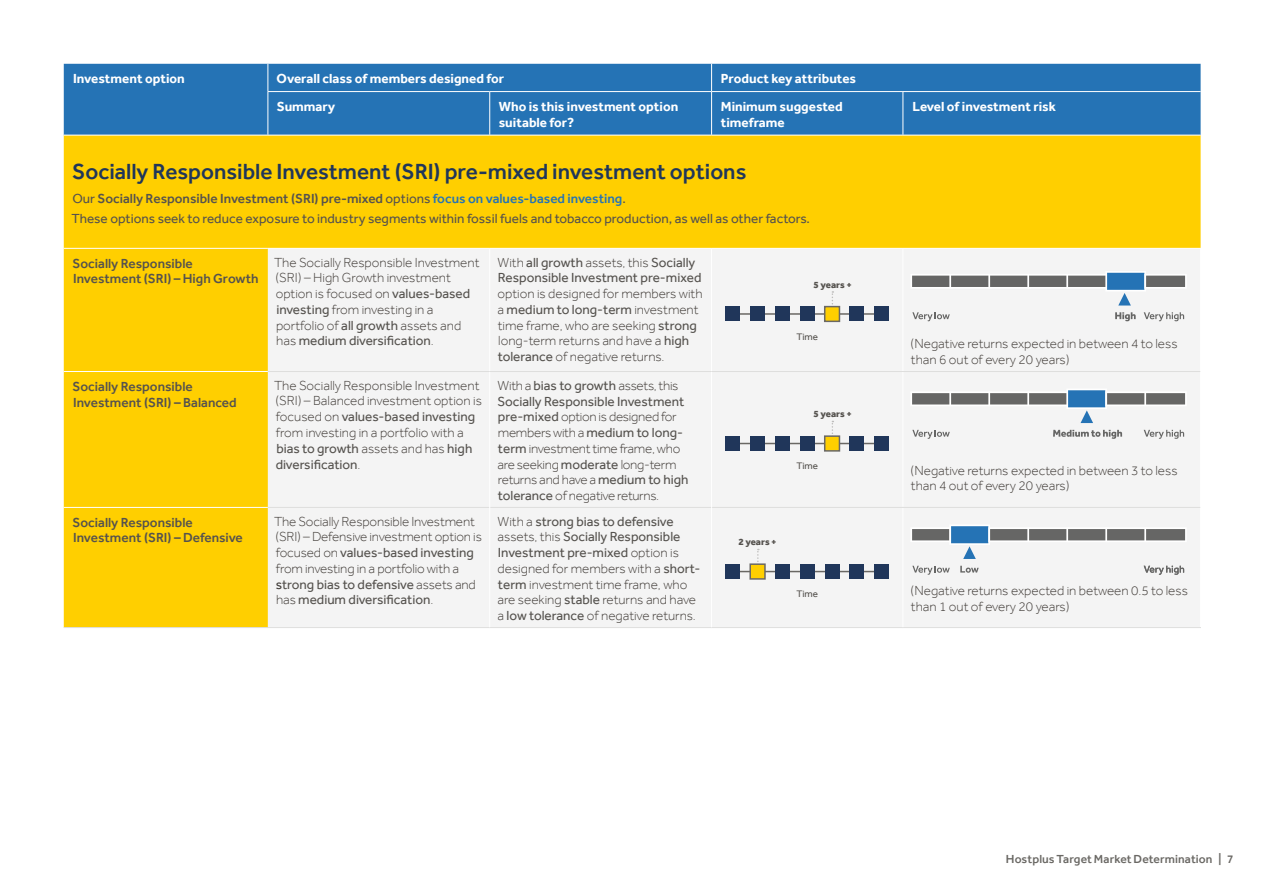
<style>
.page{position:relative;width:1263px;height:893px;background:#fff}
.page>*{position:absolute;margin:0;border:0;box-sizing:border-box;transform-origin:0 0}
.t1{font:500 22.5px "Effra";color:#20365a}
.t2{font:300 13.5px/15.8px "Effra";color:#413c38}
.t3{font:13.5px/20px "Effra";color:#55524e}
.t4{font:300 13.5px/15.8px "Effra";letter-spacing:-.02em;color:#413c38}
.t5{font:700 13.5px/15.8px "Effra";color:#fff}
.t6{font:500 13.5px/15.8px "Effra";color:#55524e}
.t7{font:500 12px "Effra";letter-spacing:.005em;color:#6a6864}
.t8{font:800 9.75px "Effra";letter-spacing:-.005em;color:#55524e}
.t9{font:9.75px "Effra";color:#55524e}
.s1{font-weight:500}
.s2{font-weight:500;color:#2573b5}
.s3{font-weight:400;color:#55524e}
.s4{font-weight:300;color:#413c38}
.s5{font-weight:400}
</style>
<div class="page">
<div style="left:64px;top:64px;width:1136px;height:71px;background:#2573b5"></div>
<div style="left:64px;top:136px;width:1136px;height:491px;background:#ffcf00"></div>
<div style="left:268px;top:249px;width:932px;height:378px;background:#f4f4f4"></div>
<hr style="left:268px;top:627px;width:222px;height:1px;background:#dededd">
<hr style="left:490px;top:627px;width:221px;height:1px;background:#dededd">
<hr style="left:711px;top:627px;width:192px;height:1px;background:#dededd">
<hr style="left:903px;top:627px;width:298px;height:1px;background:#dededd">
<hr style="left:64px;top:248px;width:204px;height:1px;background:#fff">
<hr style="left:268px;top:248px;width:222px;height:1px;background:#fff">
<hr style="left:490px;top:248px;width:221px;height:1px;background:#fff">
<hr style="left:711px;top:248px;width:192px;height:1px;background:#fff">
<hr style="left:903px;top:248px;width:298px;height:1px;background:#fff">
<hr style="left:64px;top:371px;width:204px;height:1px;background:#fff">
<hr style="left:64px;top:507px;width:204px;height:1px;background:#fff">
<hr style="left:64px;top:627px;width:204px;height:1px;background:#dededd">
<svg style="left:267px;top:64px;width:1px;height:27px"></svg>
<svg style="left:711px;top:64px;width:1px;height:27px"></svg>
<hr style="left:267px;top:91px;width:223px;height:1px;background:#fff">
<hr style="left:490px;top:91px;width:221px;height:1px;background:#fff">
<hr style="left:489px;top:249px;width:1px;height:122px;background:#fff">
<hr style="left:711px;top:249px;width:1px;height:122px;background:#fff">
<hr style="left:902px;top:249px;width:1px;height:122px;background:#fff">
<hr style="left:902px;top:372px;width:1px;height:135px;background:#fff">
<hr style="left:902px;top:508px;width:1px;height:119px;background:#fff">
<hr style="left:268px;top:371px;width:222px;height:1px;background:#dededd">
<hr style="left:490px;top:371px;width:221px;height:1px;background:#dededd">
<hr style="left:268px;top:507px;width:221px;height:1px;background:#dededd">
<hr style="left:490px;top:507px;width:221px;height:1px;background:#dededd">
<hr style="left:712px;top:507px;width:191px;height:1px;background:#dededd">
<hr style="left:903px;top:507px;width:297px;height:1px;background:#dededd">
<hr style="left:711px;top:91px;width:192px;height:1px;background:#fff">
<hr style="left:903px;top:91px;width:297px;height:1px;background:#fff">
<hr style="left:267px;top:92px;width:1px;height:43px;background:#fff">
<hr style="left:489px;top:92px;width:1px;height:43px;background:#fff">
<hr style="left:711px;top:92px;width:1px;height:43px;background:#fff">
<hr style="left:902px;top:92px;width:1px;height:43px;background:#fff">
<hr style="left:711px;top:371px;width:192px;height:1px;background:#dededd">
<hr style="left:903px;top:371px;width:297px;height:1px;background:#dededd">
<hr style="left:489px;top:372px;width:1px;height:135px;background:#fff">
<hr style="left:711px;top:372px;width:1px;height:135px;background:#fff">
<hr style="left:489px;top:507px;width:1px;height:120px;background:#fff">
<hr style="left:711px;top:507px;width:1px;height:120px;background:#fff">
<svg style="left:832px;top:291px;width:1px;height:15px"></svg>
<hr style="left:733px;top:313px;width:149px;height:2px;background:#6a6864">
<div style="left:750px;top:307px;width:15px;height:14px;background:#20365a"></div>
<div style="left:824px;top:306px;width:16px;height:16px;background:#ffcf00;border:2px solid #6a6864"></div>
<div style="left:725px;top:307px;width:15px;height:14px;background:#20365a"></div>
<div style="left:800px;top:307px;width:15px;height:14px;background:#20365a"></div>
<div style="left:775px;top:307px;width:15px;height:14px;background:#20365a"></div>
<div style="left:849px;top:307px;width:15px;height:14px;background:#20365a"></div>
<div style="left:874px;top:307px;width:15px;height:14px;background:#20365a"></div>
<svg style="left:910px;top:271px;width:277px;height:35px"></svg>
<svg style="left:1144px;top:312px;width:40px;height:9px"></svg>
<svg style="left:912px;top:312px;width:38px;height:9px"></svg>
<svg style="left:1115px;top:312px;width:21px;height:9px"></svg>
<svg style="left:832px;top:421px;width:1px;height:14px"></svg>
<hr style="left:733px;top:443px;width:149px;height:1px;background:#6a6864">
<div style="left:750px;top:436px;width:15px;height:15px;background:#20365a"></div>
<div style="left:824px;top:435px;width:16px;height:17px;background:#ffcf00;border:2px solid #6a6864"></div>
<div style="left:725px;top:436px;width:15px;height:15px;background:#20365a"></div>
<div style="left:800px;top:436px;width:15px;height:15px;background:#20365a"></div>
<div style="left:775px;top:436px;width:15px;height:15px;background:#20365a"></div>
<div style="left:849px;top:436px;width:15px;height:15px;background:#20365a"></div>
<div style="left:874px;top:436px;width:15px;height:15px;background:#20365a"></div>
<svg style="left:910px;top:389px;width:277px;height:34px"></svg>
<svg style="left:1144px;top:430px;width:40px;height:9px"></svg>
<svg style="left:912px;top:430px;width:38px;height:9px"></svg>
<svg style="left:1053px;top:430px;width:69px;height:9px"></svg>
<svg style="left:757px;top:549px;width:2px;height:14px"></svg>
<hr style="left:733px;top:571px;width:149px;height:1px;background:#6a6864">
<div style="left:749px;top:563px;width:17px;height:17px;background:#ffcf00;border:2px solid #6a6864"></div>
<div style="left:825px;top:564px;width:14px;height:15px;background:#20365a"></div>
<div style="left:725px;top:564px;width:15px;height:15px;background:#20365a"></div>
<div style="left:800px;top:564px;width:15px;height:15px;background:#20365a"></div>
<div style="left:775px;top:564px;width:15px;height:15px;background:#20365a"></div>
<div style="left:849px;top:564px;width:15px;height:15px;background:#20365a"></div>
<div style="left:874px;top:564px;width:15px;height:15px;background:#20365a"></div>
<svg style="left:910px;top:524px;width:277px;height:35px"></svg>
<svg style="left:1144px;top:566px;width:40px;height:9px"></svg>
<svg style="left:912px;top:566px;width:38px;height:9px"></svg>
<svg style="left:960px;top:566px;width:19px;height:7px"></svg>
<p class="t5" style="left:73px;top:70px;width:113px">Investment option</p>
<p class="t5" style="left:277px;top:70px;width:229px">Overall class of members designed for</p>
<p class="t5" style="left:721px;top:70px;width:137px">Product key attributes</p>
<p class="t5" style="left:277px;top:98px;width:60px">Summary</p>
<p class="t5" style="left:499px;top:98px;width:181px">Who is this investment option suitable for?</p>
<p class="t5" style="left:721px;top:98px;width:123px">Minimum suggested timeframe</p>
<p class="t5" style="left:912px;top:98px;width:145px">Level of investment risk</p>
<h1 class="t1" style="left:72px;top:158px;width:676px">Socially Responsible Investment (SRI) pre-mixed investment options</h1>
<p class="t3" style="left:72px;top:188px;width:740px">Our <span class="s1">Socially Responsible Investment (SRI) pre-mixed</span> options <span class="s2">focus on values-based investing</span>.<br>These options seek to reduce exposure to industry segments within fossil fuels and tobacco production, as well as other factors.</p>
<p class="t6" style="left:73px;top:255px;width:187px">Socially Responsible<br>Investment (SRI) – High Growth</p>
<p class="t2" style="left:274px;top:254px;width:207px">The Socially Responsible Investment (SRI) – High Growth investment option is focused on <span class="s3">values-based investing</span> from investing in a portfolio of <span class="s3">all growth</span> assets and has <span class="s3">medium diversification</span>.</p>
<p class="t3" style="left:497px;top:254px;width:205px;line-height:15.8px"><span class="s4">With</span> all growth <span class="s4">assets, this</span> Socially<br>Responsible Investment pre-mixed</p>
<p class="t8" style="left:813px;top:278px;width:40px">5 years +</p>
<p class="t2" style="left:497px;top:286px;width:207px">option is designed for members with a <span class="s3">medium to long-term</span> investment time frame, who are seeking <span class="s3">strong </span>long-term returns and have a <span class="s3">high tolerance</span> of negative returns.</p>
<p class="t9" style="left:796px;top:331px;width:23px">Time</p>
<p class="t2" style="left:911px;top:336px;width:268px">(Negative returns expected in between 4 to less than 6 out of every 20 years)</p>
<p class="t6" style="left:73px;top:378px;width:166px">Socially Responsible<br>Investment (SRI) – Balanced</p>
<p class="t2" style="left:274px;top:377px;width:209px">The Socially Responsible Investment (SRI) – Balanced investment option is focused on <span class="s3">values-based investing </span>from investing in a portfolio with a <span class="s3">bias to growth</span> assets and has <span class="s3">high diversification</span>.</p>
<p class="t4" style="left:497px;top:377px;width:192px">With a <span class="s3">bias to growth</span> assets, this<br><span class="s3">Socially Responsible Investment pre-mixed</span> option is designed for members with a <span class="s3">medium to long&shy;term</span> investment time frame, who are seeking <span class="s3">moderate</span> long-term returns and have a <span class="s3">medium to high tolerance</span> of negative returns.</p>
<p class="t6" style="left:73px;top:514px;width:172px">Socially Responsible<br>Investment (SRI) – Defensive</p>
<p class="t2" style="left:274px;top:513px;width:209px">The Socially Responsible Investment (SRI) – Defensive investment option is focused on <span class="s3">values-based investing </span>from investing in a portfolio with a <span class="s5">s</span><span class="s3">trong bias to defensive</span> assets and has <span class="s3">medium diversification</span>.</p>
<p class="t2" style="left:497px;top:513px;width:204px">With a <span class="s3">strong bias to defensive </span>assets, this <span class="s3">Socially Responsible Investment pre-mixed</span> option is designed for members with a <span class="s3">short&shy;term</span> investment time frame, who are seeking <span class="s3">stable</span> returns and have a <span class="s3">low tolerance</span> of negative returns.</p>
<p class="t8" style="left:813px;top:408px;width:40px">5 years +</p>
<p class="t9" style="left:796px;top:460px;width:23px">Time</p>
<p class="t8" style="left:738px;top:536px;width:40px">2 years +</p>
<p class="t9" style="left:796px;top:588px;width:23px">Time</p>
<p class="t2" style="left:910px;top:462px;width:268px">(Negative returns expected in between 3 to less than 4 out of every 20 years)</p>
<p class="t2" style="left:911px;top:582px;width:279px">(Negative returns expected in between 0.5 to less than 1 out of every 20 years)</p>
<p class="t7" style="left:1006px;top:852px;width:229px">Hostplus Target Market Determination | 7</p>
</div>
